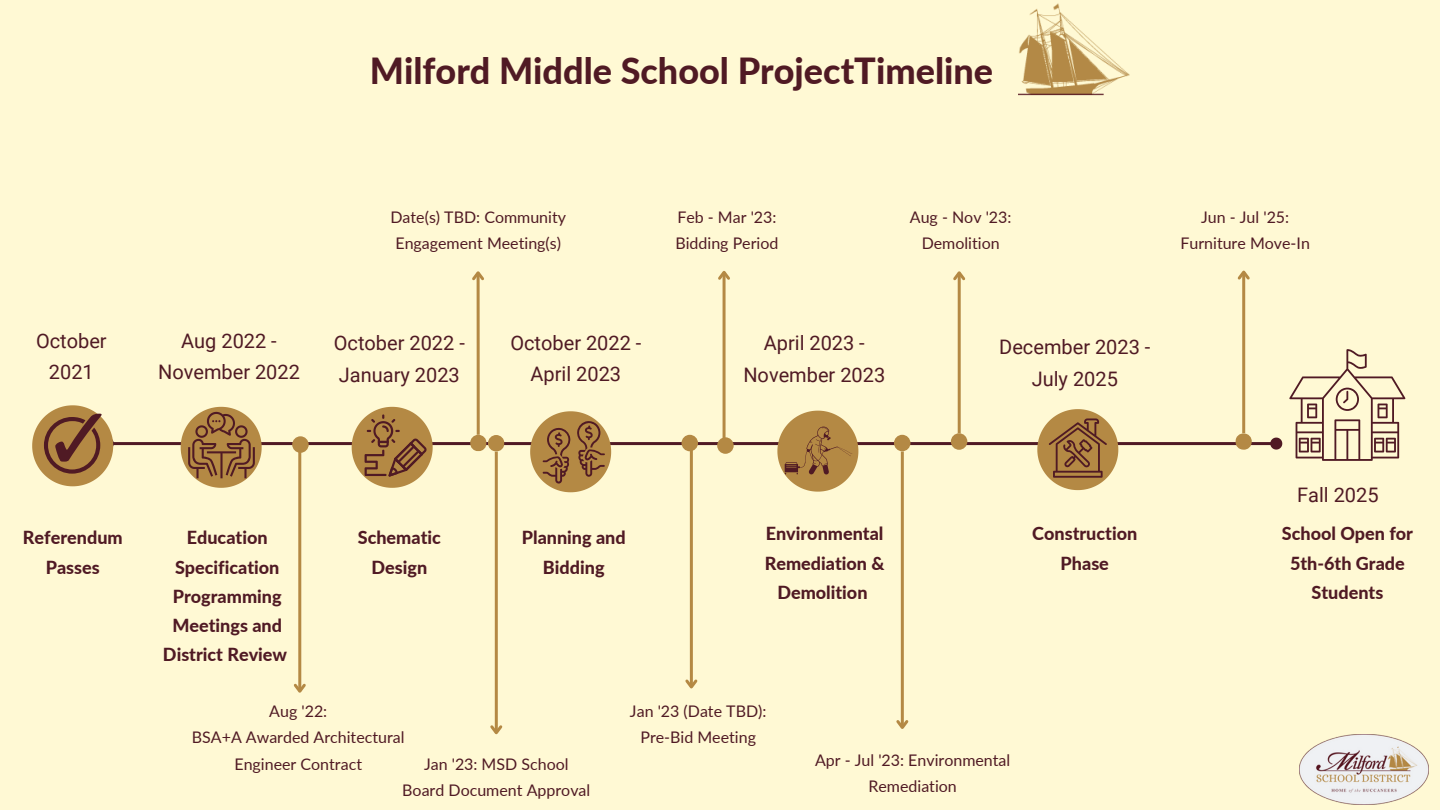
<style>
.page{position:relative;width:1440px;height:810px;background:#fff9d4}
.page>*{position:absolute;margin:0;border:0;box-sizing:border-box;transform-origin:0 0}
.t1{font:800 36px "Lato";color:#501a24}
.t2{font:20px/31.5px "Roboto";color:#501a24;text-align:center}
.t3{font:800 18px/29.2px "Lato";color:#501a24;text-align:center}
.t4{font:16px/26.2px "Lato";color:#501a24;text-align:center}
</style>
<div class="page">
<hr style="left:113px;top:442px;width:1158px;height:3px;background:#501a24">
<hr style="left:1242px;top:272px;width:3px;height:161px;background:#b48944">
<svg style="left:1237px;top:270px;width:13px;height:12px"></svg>
<svg style="left:530px;top:411px;width:81px;height:81px"></svg>
<svg style="left:1268px;top:349px;width:137px;height:112px"></svg>
<svg style="left:1037px;top:409px;width:81px;height:81px"></svg>
<svg style="left:777px;top:411px;width:81px;height:81px"></svg>
<svg style="left:32px;top:405px;width:84px;height:81px"></svg>
<svg style="left:352px;top:407px;width:81px;height:81px"></svg>
<svg style="left:181px;top:407px;width:81px;height:81px"></svg>
<div style="left:470px;top:435px;width:17px;height:16px;background:#b48944;border-radius:50%"></div>
<div style="left:717px;top:437px;width:17px;height:17px;background:#b48944;border-radius:50%"></div>
<svg style="left:1235px;top:433px;width:17px;height:17px"></svg>
<hr style="left:723px;top:272px;width:3px;height:168px;background:#b48944">
<svg style="left:718px;top:271px;width:12px;height:12px"></svg>
<hr style="left:477px;top:273px;width:3px;height:162px;background:#b48944">
<svg style="left:472px;top:271px;width:12px;height:12px"></svg>
<hr style="left:901px;top:452px;width:3px;height:276px;background:#b48944">
<svg style="left:896px;top:717px;width:13px;height:12px"></svg>
<div style="left:894px;top:435px;width:16px;height:16px;background:#b48944;border-radius:50%"></div>
<div style="left:951px;top:433px;width:16px;height:17px;background:#b48944;border-radius:50%"></div>
<hr style="left:958px;top:273px;width:3px;height:160px;background:#b48944">
<svg style="left:953px;top:271px;width:13px;height:12px"></svg>
<div style="left:682px;top:435px;width:16px;height:16px;background:#b48944;border-radius:50%"></div>
<hr style="left:690px;top:448px;width:3px;height:239px;background:#b48944">
<svg style="left:685px;top:677px;width:13px;height:12px"></svg>
<hr style="left:298px;top:451px;width:3px;height:240px;background:#b48944">
<svg style="left:293px;top:681px;width:13px;height:12px"></svg>
<div style="left:292px;top:436px;width:17px;height:17px;background:#b48944;border-radius:50%"></div>
<img style="left:1300px;top:735px;width:128px;height:69px">
<img style="left:1019px;top:3px;width:111px;height:93px">
<div style="left:488px;top:435px;width:16px;height:17px;background:#b48944;border-radius:50%"></div>
<hr style="left:495px;top:452px;width:3px;height:281px;background:#b48944">
<svg style="left:490px;top:723px;width:13px;height:12px"></svg>
<h1 class="t1" style="left:370px;top:49px;width:625px">Milford Middle School ProjectTimeline</h1>
<p class="t2" style="left:36px;top:325px;width:72px">October<br>2021</p>
<p class="t2" style="left:158px;top:325px;width:143px">Aug 2022 -<br>November 2022</p>
<p class="t4" style="left:390px;top:204px;width:177px">Date(s) TBD: Community<br>Engagement Meeting(s)</p>
<p class="t4" style="left:675px;top:204px;width:105px;text-align:left">Feb - Mar '23:<br>Bidding Period</p>
<p class="t4" style="left:1180px;top:204px;width:131px">Jun - Jul '25:<br>Furniture Move-In</p>
<p class="t4" style="left:910px;top:204px;width:103px">Aug - Nov '23:<br>Demolition</p>
<p class="t2" style="left:510px;top:327px;width:133px">October 2022 -<br>April 2023</p>
<p class="t2" style="left:334px;top:328px;width:133px;text-align:left">October 2022 -<br>January 2023</p>
<p class="t2" style="left:743px;top:328px;width:143px">April 2023 -<br>November 2023</p>
<p class="t2" style="left:999px;top:332px;width:153px">December 2023 -<br>July 2025</p>
<p class="t3" style="left:23px;top:523px;width:101px">Referendum<br>Passes</p>
<p class="t3" style="left:163px;top:523px;width:126px">Education<br>Specification<br>Programming<br>Meetings and<br>District Review</p>
<p class="t3" style="left:358px;top:523px;width:85px">Schematic<br>Design</p>
<p class="t3" style="left:522px;top:523px;width:105px">Planning and<br>Bidding</p>
<p class="t3" style="left:765px;top:519px;width:121px">Environmental<br>Remediation &amp;<br>Demolition</p>
<p class="t4" style="left:192px;top:698px;width:214px">Aug '22:<br>BSA+A Awarded Architectural<br>Engineer Contract</p>
<p class="t4" style="left:402px;top:751px;width:190px">Jan '23: MSD School<br>Board Document Approval</p>
<p class="t4" style="left:630px;top:698px;width:138px">Jan '23 (Date TBD):<br>Pre-Bid Meeting</p>
<p class="t4" style="left:815px;top:747px;width:197px">Apr - Jul '23: Environmental<br>Remediation</p>
<p class="t3" style="left:1032px;top:519px;width:106px">Construction<br>Phase</p>
<p class="t2" style="left:1297px;top:480px;width:83px">Fall 2025</p>
<p class="t3" style="left:1282px;top:519px;width:133px">School Open for<br>5th-6th Grade<br>Students</p>
</div>
